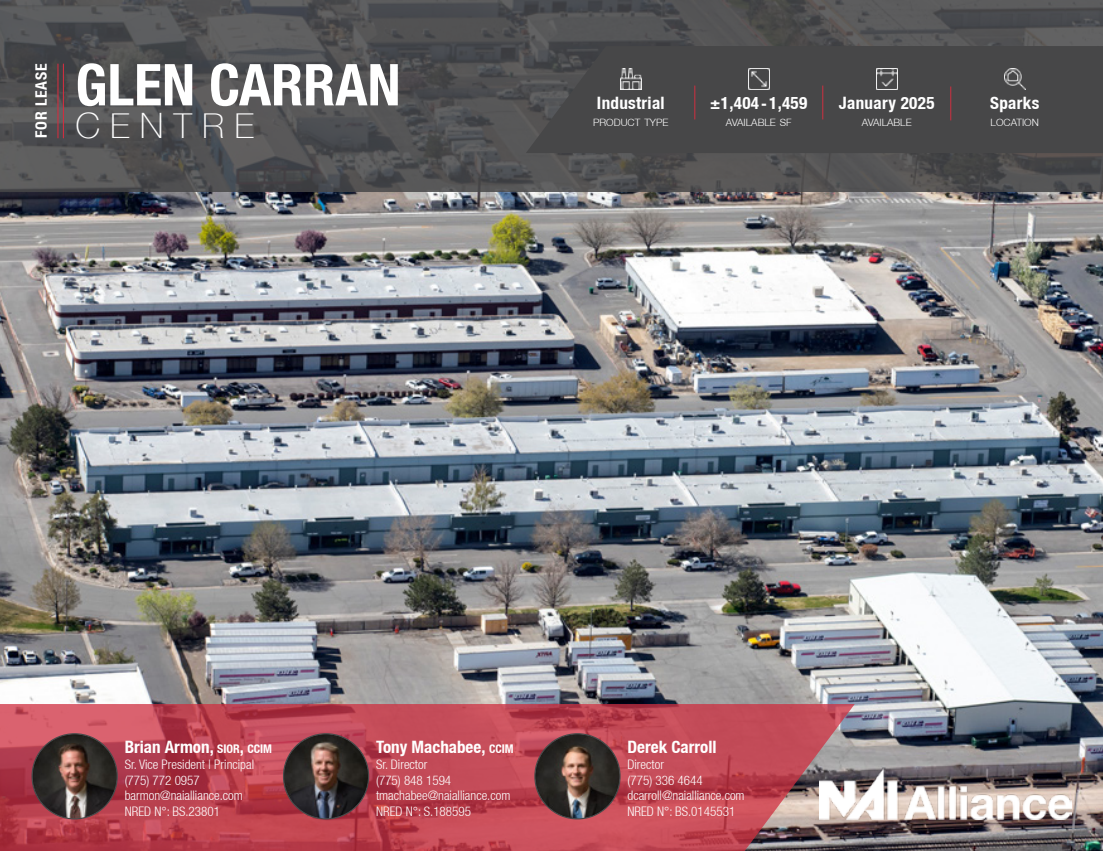
<style>
.page{position:relative;width:1103px;height:851px;background:#fff}
.page>*{position:absolute;margin:0;border:0;box-sizing:border-box;transform-origin:0 0}
.t1{font:700 condensed 57.75px "Helvetica Neue LT";color:#fff}
.t2{font:100 35px "Helvetica Neue LT";letter-spacing:.29em;color:#fff}
.t3{font:700 condensed 17.15px "Helvetica Neue LT";letter-spacing:.01em;color:#fff}
.t4{font:700 condensed 15.75px "Helvetica Neue LT";letter-spacing:.05em;color:#fff}
.t5{font:300 condensed 13.12px/15.8px "Helvetica Neue LT";color:#fff}
.t6{font:300 10.15px "Helvetica Neue LT";color:#fff}
.s1{font-size:11.9px}
.s2{font-style:inherit}
</style>
<div class="page">
<img style="left:0;top:191px;width:1102px;height:659px">
<svg style="left:0;top:0;width:1102px;height:191px;background:#505152"></svg>
<img style="left:854px;top:768px;width:217px;height:51px">
<hr style="left:63px;top:64px;width:1px;height:74px;background:#cf2f40">
<hr style="left:57px;top:64px;width:1px;height:74px;background:#cf2f40">
<div style="left:526px;top:46px;width:576px;height:107px;background:#474748"></div>
<hr style="left:822px;top:86px;width:1px;height:33px;background:#cf2f40">
<hr style="left:694px;top:86px;width:1px;height:33px;background:#cf2f40">
<hr style="left:950px;top:86px;width:1px;height:34px;background:#cf2f40">
<img style="left:1004px;top:68px;width:21px;height:21px">
<img style="left:876px;top:68px;width:21px;height:21px">
<img style="left:748px;top:68px;width:21px;height:21px">
<img style="left:620px;top:68px;width:21px;height:21px">
<svg style="left:0;top:704px;width:854px;height:146px;background:#bb4b57"></svg>
<img style="left:535px;top:733px;width:85px;height:85px;border-radius:43px">
<img style="left:283px;top:733px;width:85px;height:85px;border-radius:43px">
<img style="left:32px;top:733px;width:85px;height:85px;border-radius:43px">
<p class="t4" style="left:32px;top:138px;width:76px;rotate:-90deg">FOR LEASE</p>
<h1 class="t1" style="left:75px;top:50px;width:327px">GLEN CARRAN</h1>
<h2 class="t2" style="left:75px;top:105px;width:180px">CENTRE</h2>
<h3 class="t3" style="left:597px;top:92px;width:69px">Industrial</h3>
<p class="t6" style="left:593px;top:117px;width:77px">PRODUCT TYPE</p>
<h3 class="t3" style="left:710px;top:92px;width:99px">±1,404 - 1,459</h3>
<p class="t6" style="left:726px;top:117px;width:67px">AVAILABLE SF</p>
<h3 class="t3" style="left:839px;top:92px;width:97px">January 2025</h3>
<p class="t6" style="left:861px;top:117px;width:51px">AVAILABLE</p>
<h3 class="t3" style="left:990px;top:92px;width:51px">Sparks</h3>
<p class="t6" style="left:990px;top:117px;width:50px">LOCATION</p>
<h3 class="t3" style="left:125px;top:736px;width:149px">Brian Armon, <span class="s1">SIOR</span><span class="s2">,</span> <span class="s1">CCIM</span></h3>
<p class="t5" style="left:125px;top:756px;width:131px">Sr. Vice President | Principal (775) 772 0957 barmon@naialliance.com<br>NRED N°: BS.23801</p>
<h3 class="t3" style="left:376px;top:736px;width:139px">Tony Machabee, <span class="s1">CCIM</span></h3>
<p class="t5" style="left:376px;top:756px;width:136px">Sr. Director<br>(775) 848 1594 tmachabee@naialliance.com<br>NRED N°: S.188595</p>
<h3 class="t3" style="left:627px;top:736px;width:91px">Derek Carroll</h3>
<p class="t5" style="left:627px;top:756px;width:119px">Director<br>(775) 336 4644 dcarroll@naialliance.com<br>NRED N°: BS.0145531</p>
</div>
